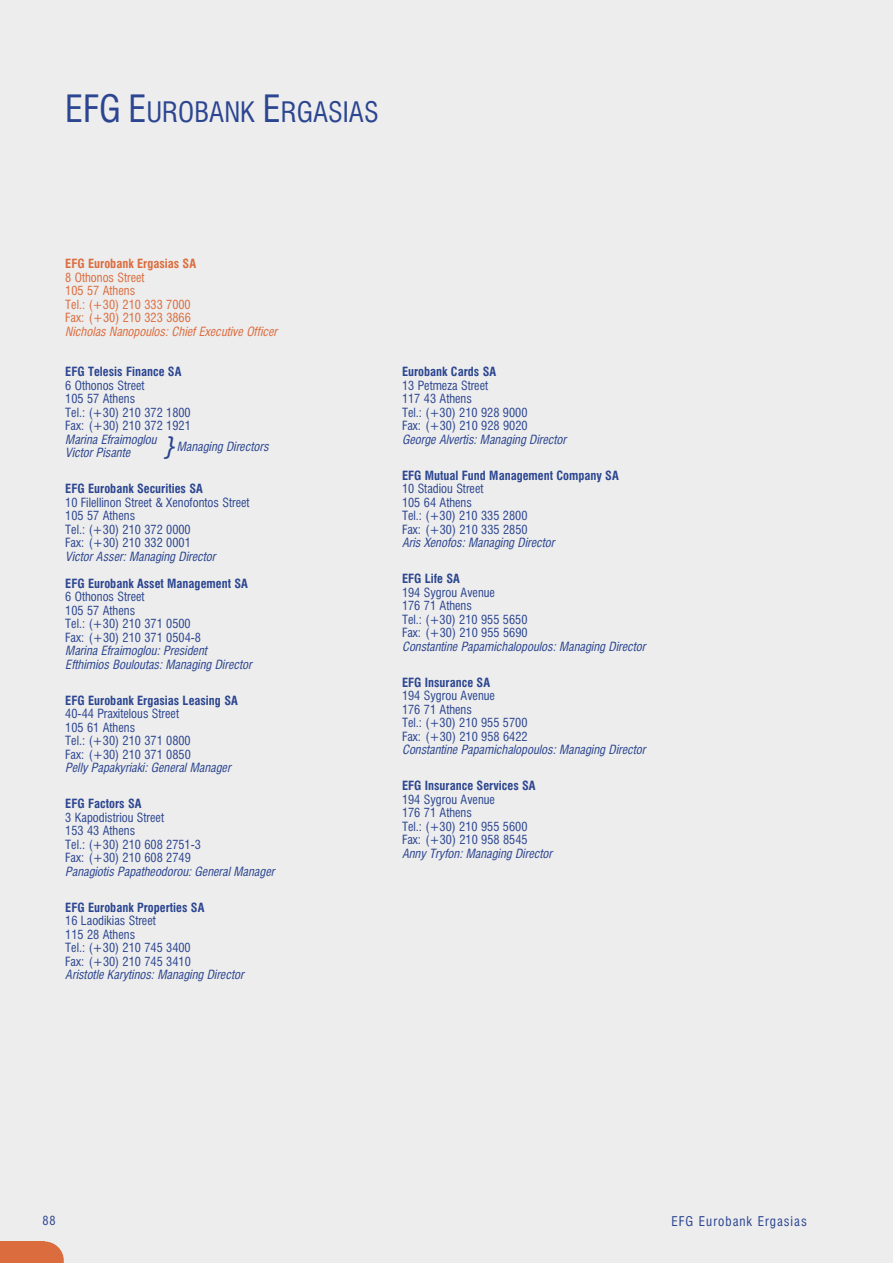
<style>
.page{position:relative;width:893px;height:1263px;background:#fff}
.page>*{position:absolute;margin:0;border:0;box-sizing:border-box;transform-origin:0 0}
.t1{font:28.35px "Mg Helvetica Cond";color:#2b4590}
.t2{font:italic 25.5px "Mg Helvetica Cond";color:#2b4590}
.t3{font:13.5px "Mg Helvetica Cond";letter-spacing:.07em;color:#2b4590}
.t4{font:12.75px/13.5px "Mg Helvetica Cond";color:#2b4590}
.t5{font:italic 12.75px/13.5px "Mg Helvetica Cond";color:#2b4590}
.t6{font:700 12.75px "Mg Helvetica Cond";color:#2b4590}
.t7{font:12.75px/13.5px "Mg Helvetica Cond";color:#db6c3e}
.t8{font:italic 12.75px "Mg Helvetica Cond";color:#db6c3e}
.t9{font:700 12.75px "Mg Helvetica Cond";color:#db6c3e}
.s1{font-size:37.8px}
</style>
<div class="page">
<div style="left:0;top:0;width:892px;height:1263px;background:#ededed"></div>
<div style="left:0;top:1242px;width:45px;height:21px;background:#db6c3e"></div>
<svg style="left:45px;top:1242px;width:19px;height:21px"></svg>
<h1 class="t1" style="left:65px;top:101px;width:315px"><span class="s1">EFG E</span>UROBANK <span class="s1">E</span>RGASIAS</h1>
<p class="t9" style="left:65px;top:259px;width:132px">EFG Eurobank Ergasias SA</p>
<p class="t7" style="left:65px;top:272px;width:127px">8 Othonos Street<br>105 57 Athens<br>Tel.: (+30) 210 333 7000<br>Fax: (+30) 210 323 3866</p>
<p class="t8" style="left:65px;top:327px;width:213px">Nicholas Nanopoulos: Chief Executive Officer</p>
<p class="t6" style="left:65px;top:367px;width:118px">EFG Telesis Finance SA</p>
<p class="t4" style="left:65px;top:380px;width:127px">6 Othonos Street<br>105 57 Athens<br>∆el.: (+30) 210 372 1800<br>Fax: (+30) 210 372 1921</p>
<p class="t5" style="left:65px;top:434px;width:93px">Marina Efraimoglou<br>Victor Pisante</p>
<p class="t5" style="left:177px;top:442px;width:93px">Managing Directors</p>
<p class="t6" style="left:65px;top:484px;width:139px">EFG Eurobank Securities SA</p>
<p class="t4" style="left:65px;top:497px;width:186px">10 Filellinon Street &amp; Xenofontos Street<br>105 57 Athens<br>∆el.: (+30) 210 372 0000<br>Fax: (+30) 210 332 0001</p>
<p class="t5" style="left:65px;top:551px;width:152px">Victor Asser: Managing Director</p>
<p class="t6" style="left:65px;top:579px;width:184px">EFG Eurobank Asset Management SA</p>
<p class="t4" style="left:65px;top:592px;width:137px">6 Othonos Street<br>105 57 Athens<br>∆el.: (+30) 210 371 0500<br>Fax: (+30) 210 371 0504-8</p>
<p class="t5" style="left:65px;top:646px;width:188px">ªarina Efraimoglou: President ∂fthimios Bouloutas: Managing Director</p>
<p class="t6" style="left:65px;top:696px;width:174px">EFG Eurobank Ergasias Leasing SA</p>
<p class="t4" style="left:65px;top:709px;width:127px">40-44 Praxitelous Street<br>105 61 Athens<br>∆el.: (+30) 210 371 0800<br>Fax: (+30) 210 371 0850</p>
<p class="t5" style="left:65px;top:763px;width:167px">Pelly Papakyriaki: General Manager</p>
<p class="t6" style="left:65px;top:799px;width:78px">EFG Factors SA</p>
<p class="t4" style="left:65px;top:812px;width:137px">3 Kapodistriou Street<br>153 43 Athens<br>∆el.: (+30) 210 608 2751-3<br>Fax: (+30) 210 608 2749</p>
<p class="t5" style="left:65px;top:866px;width:210px">Panagiotis Papatheodorou: General Manager</p>
<p class="t6" style="left:65px;top:903px;width:141px">EFG Eurobank Properties SA</p>
<p class="t4" style="left:65px;top:916px;width:127px">16 Laodikias Street<br>115 28 Athens<br>∆el.: (+30) 210 745 3400<br>Fax: (+30) 210 745 3410</p>
<p class="t5" style="left:65px;top:970px;width:180px">Aristotle Karytinos: Managing Director</p>
<h2 class="t2" style="left:163px;top:436px;width:14px">}</h2>
<p class="t6" style="left:402px;top:367px;width:96px">Eurobank Cards SA</p>
<p class="t4" style="left:402px;top:380px;width:127px">13 Petmeza Street<br>117 43 Athens<br>Tel.: (+30) 210 928 9000<br>Fax: (+30) 210 928 9020</p>
<p class="t5" style="left:402px;top:434px;width:166px">George Alvertis: Managing Director</p>
<p class="t6" style="left:402px;top:471px;width:218px">EFG Mutual Fund Management Company SA</p>
<p class="t4" style="left:402px;top:484px;width:127px">10 Stadiou Street<br>105 64 Athens<br>∆el.: (+30) 210 335 2800<br>Fax: (+30) 210 335 2850</p>
<p class="t5" style="left:402px;top:538px;width:154px">Aris Xenofos: Managing Director</p>
<p class="t6" style="left:402px;top:574px;width:59px">EFG Life SA</p>
<p class="t4" style="left:402px;top:587px;width:127px">194 Sygrou Avenue<br>176 71 ∞thens<br>∆el.: (+30) 210 955 5650<br>Fax: (+30) 210 955 5690</p>
<p class="t5" style="left:402px;top:641px;width:245px">Constantine Papamichalopoulos: Managing Director</p>
<p class="t6" style="left:402px;top:678px;width:90px">EFG Insurance SA</p>
<p class="t4" style="left:402px;top:691px;width:127px">194 Sygrou Avenue<br>176 71 ∞thens<br>∆el.: (+30) 210 955 5700<br>Fax: (+30) 210 958 6422</p>
<p class="t5" style="left:402px;top:745px;width:245px">Constantine Papamichalopoulos: Managing Director</p>
<p class="t6" style="left:402px;top:781px;width:135px">EFG Insurance Services SA</p>
<p class="t4" style="left:402px;top:794px;width:127px">194 Sygrou Avenue<br>176 71 ∞thens<br>∆el.: (+30) 210 955 5600<br>Fax: (+30) 210 958 8545</p>
<p class="t5" style="left:402px;top:848px;width:151px">Anny Tryfon: Managing Director</p>
<p class="t4" style="left:42px;top:1215px;width:15px">88</p>
<p class="t3" style="left:671px;top:1217px;width:137px">EFG Eurobank Ergasias</p>
</div>
